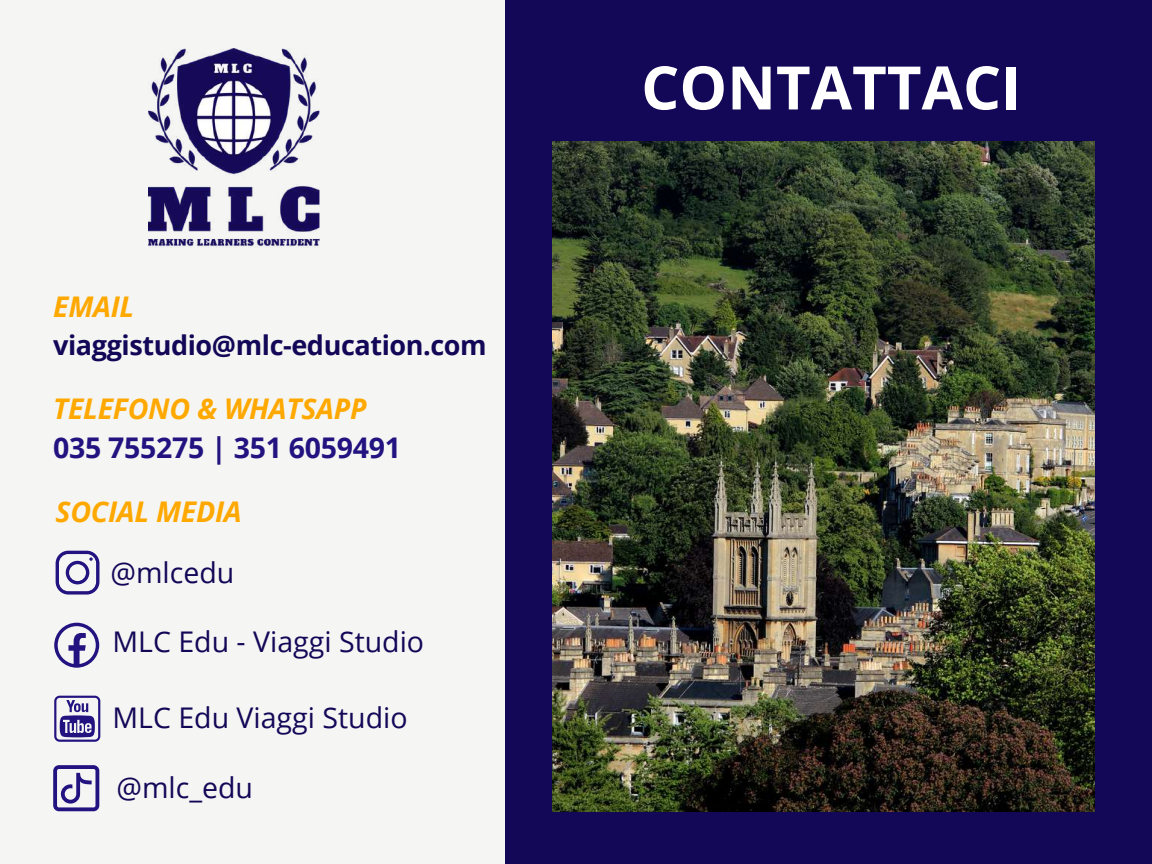
<style>
.page{position:relative;width:1152px;height:864px;background:#130757}
.page>*{position:absolute;margin:0;border:0;box-sizing:border-box;transform-origin:0 0}
.t1{font:700 60px "Open Sans";color:#fff}
.t2{font:28.5px "Open Sans";color:#130757}
.t3{font:italic 700 28.5px "Open Sans";letter-spacing:-.01em;color:#ffa800}
.t4{font:700 28.5px "Open Sans";letter-spacing:-.01em;color:#231380}
.t5{font:700 27px "Open Sans";letter-spacing:-.015em;color:#130757}
</style>
<div class="page">
<div style="left:0;top:0;width:504px;height:864px;background:#f5f6f4"></div>
<svg style="left:56px;top:551px;width:43px;height:44px"></svg>
<svg style="left:54px;top:623px;width:45px;height:45px"></svg>
<svg style="left:54px;top:696px;width:46px;height:46px"></svg>
<svg style="left:53px;top:765px;width:46px;height:46px"></svg>
<img style="left:149px;top:48px;width:171px;height:199px">
<img style="left:552px;top:142px;width:542px;height:669px">
<p class="t3" style="left:53px;top:286px;width:83px">EMAIL</p>
<p class="t5" style="left:53px;top:326px;width:435px">viaggistudio@mlc-education.com</p>
<p class="t3" style="left:53px;top:389px;width:315px">TELEFONO &amp; WHATSAPP</p>
<p class="t4" style="left:53px;top:428px;width:349px">035 755275 | 351 6059491</p>
<p class="t3" style="left:56px;top:491px;width:188px">SOCIAL MEDIA</p>
<p class="t2" style="left:111px;top:553px;width:125px">@mlcedu</p>
<p class="t2" style="left:113px;top:621px;width:313px">MLC Edu - Viaggi Studio</p>
<p class="t2" style="left:113px;top:698px;width:297px">MLC Edu Viaggi Studio</p>
<p class="t2" style="left:116px;top:767px;width:138px">@mlc_edu</p>
<h1 class="t1" style="left:641px;top:45px;width:381px">CONTATTACI</h1>
</div>
